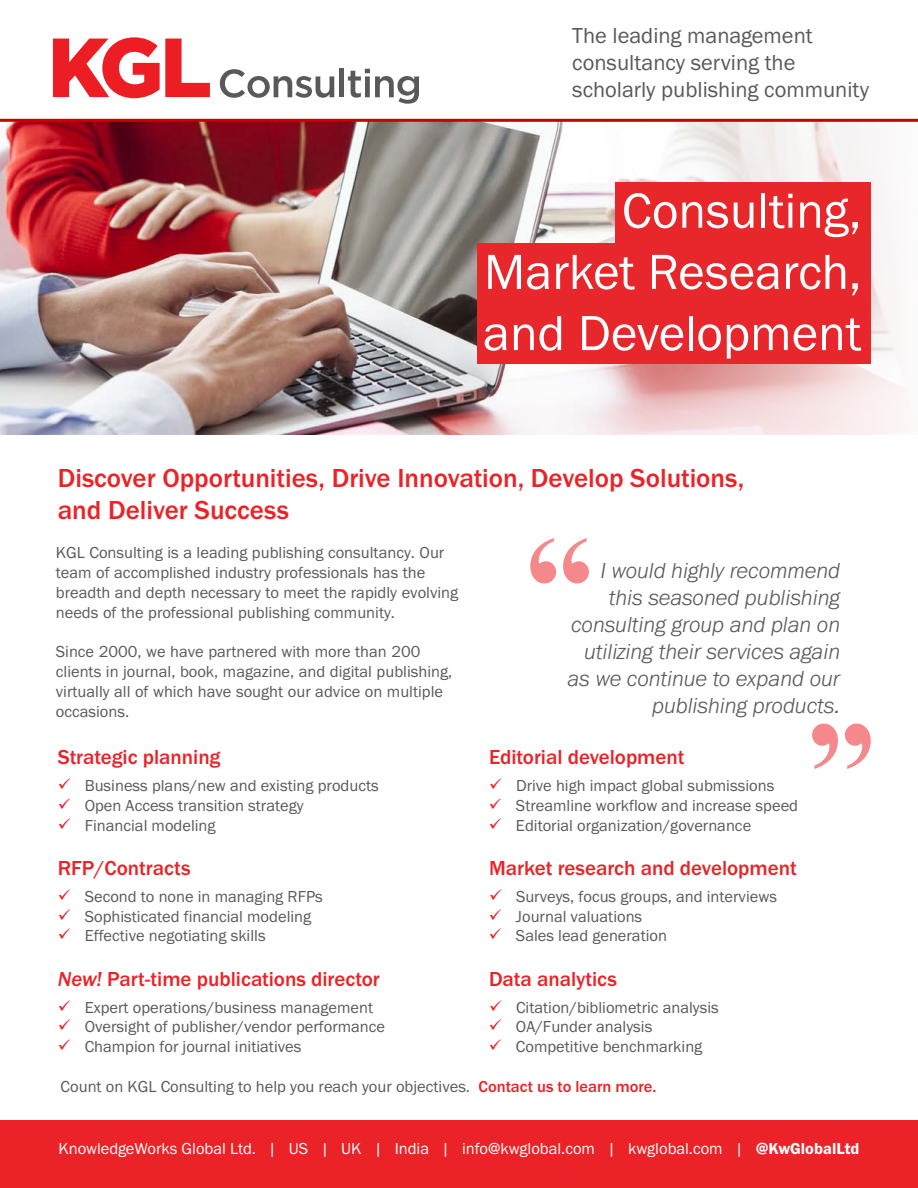
<style>
.page{position:relative;width:918px;height:1188px;background:#fff}
.page>*{position:absolute;margin:0;border:0;box-sizing:border-box;transform-origin:0 0}
.t1{font:700 139.5px "Times New Roman";color:#eb2227}
.t2{font:51px/61.2px "Franklin Gothic URW Boo";color:#fff;text-align:justify}
.t3{font:500 27px/31.5px "Franklin Gothic URW";color:#eb2227}
.t4{font:italic 300 22.5px/27px "Franklin Gothic URW";color:#58595b;text-align:right}
.t5{font:22.5px/27px "Franklin Gothic URW Boo";color:#58595b}
.t6{font:500 21px "Franklin Gothic URW";color:#eb2227}
.t7{font:16.5px/19.8px "Franklin Gothic URW Boo";color:#58595b}
.t8{font:16.5px "Franklin Gothic URW Boo";color:#fff}
.s1{color:#eb2227}
.s2{font-family:"Franklin Gothic URW Med Ita";font-weight:400}
.s3{font-family:"Franklin Gothic URW";font-weight:500;color:#eb2227}
.s4{font-family:"Franklin Gothic URW Dem"}
</style>
<div class="page">
<img style="left:0;top:122px;width:905px;height:312px">
<hr style="left:0;top:119px;width:918px;height:3px;background:#c00">
<div style="left:0;top:1121px;width:918px;height:67px;background:#eb2227"></div>
<svg style="left:53px;top:37px;width:157px;height:61px"></svg>
<svg style="left:220px;top:69px;width:114px;height:29px"></svg>
<hr style="left:340px;top:68px;width:4px;height:29px;background:#58595b">
<svg style="left:348px;top:69px;width:71px;height:35px"></svg>
<div style="left:615px;top:183px;width:255px;height:63px;background:#e8272b"></div>
<div style="left:477px;top:243px;width:394px;height:120px;background:#e7272c"></div>
<h3 class="t5" style="left:572px;top:21px;width:298px">The leading management consultancy serving the scholarly publishing community</h3>
<h2 class="t2" style="left:483px;top:179px;width:380px;text-indent:139px">Consulting, Market Research, and Development</h2>
<h3 class="t3" style="left:58px;top:462px;width:688px">Discover Opportunities, Drive Innovation, Develop Solutions, and Deliver Success</h3>
<p class="t7" style="left:56px;top:542px;width:404px">KGL Consulting is a leading publishing consultancy. Our team of accomplished industry professionals has the breadth and depth necessary to meet the rapidly evolving needs of the professional publishing community.</p>
<p class="t7" style="left:56px;top:641px;width:398px">Since 2000, we have partnered with more than 200 clients in journal, book, magazine, and digital publishing, virtually all of which have sought our advice on multiple occasions.</p>
<h1 class="t1" style="left:525px;top:485px;width:71px">“</h1>
<h3 class="t4" style="left:568px;top:556px;width:274px">I would highly recommend this seasoned publishing consulting group and plan on utilizing their services again as we continue to expand our publishing products.</h3>
<p class="t6" style="left:58px;top:744px;width:164px">Strategic planning</p>
<p class="t7" style="left:58px;top:775px;width:323px"><span class="s1">✓</span> Business plans/new and existing products</p>
<p class="t7" style="left:58px;top:795px;width:247px"><span class="s1">✓</span> Open Access transition strategy</p>
<p class="t7" style="left:58px;top:815px;width:159px"><span class="s1">✓</span> Financial modeling</p>
<p class="t6" style="left:58px;top:855px;width:134px">RFP/Contracts</p>
<p class="t7" style="left:58px;top:886px;width:267px"><span class="s1">✓</span> Second to none in managing RFPs</p>
<p class="t7" style="left:58px;top:906px;width:255px"><span class="s1">✓</span> Sophisticated financial modeling</p>
<p class="t7" style="left:58px;top:926px;width:209px"><span class="s1">✓</span> Effective negotiating skills</p>
<p class="t6" style="left:58px;top:966px;width:324px"><span class="s2">New!</span> Part-time publications director</p>
<p class="t7" style="left:58px;top:997px;width:317px"><span class="s1">✓</span> Expert operations/business management</p>
<p class="t7" style="left:58px;top:1017px;width:329px"><span class="s1">✓</span> Oversight of publisher/vendor performance</p>
<p class="t7" style="left:58px;top:1036px;width:245px"><span class="s1">✓</span> Champion for journal initiatives</p>
<p class="t6" style="left:489px;top:744px;width:197px">Editorial development</p>
<p class="t7" style="left:489px;top:775px;width:287px"><span class="s1">✓</span> Drive high impact global submissions</p>
<p class="t7" style="left:489px;top:795px;width:311px"><span class="s1">✓</span> Streamline workflow and increase speed</p>
<p class="t7" style="left:489px;top:815px;width:264px"><span class="s1">✓</span> Editorial organization/governance</p>
<p class="t6" style="left:489px;top:855px;width:309px">Market research and development</p>
<p class="t7" style="left:489px;top:886px;width:290px"><span class="s1">✓</span> Surveys, focus groups, and interviews</p>
<p class="t7" style="left:489px;top:906px;width:155px"><span class="s1">✓</span> Journal valuations</p>
<p class="t7" style="left:489px;top:926px;width:180px"><span class="s1">✓</span> Sales lead generation</p>
<p class="t6" style="left:489px;top:966px;width:129px">Data analytics</p>
<p class="t7" style="left:489px;top:997px;width:231px"><span class="s1">✓</span> Citation/bibliometric analysis</p>
<p class="t7" style="left:489px;top:1017px;width:165px"><span class="s1">✓</span> OA/Funder analysis</p>
<p class="t7" style="left:489px;top:1036px;width:215px"><span class="s1">✓</span> Competitive benchmarking</p>
<p class="t7" style="left:61px;top:1076px;width:597px">Count on KGL Consulting to help you reach your objectives. <span class="s3">Contact us to learn more.</span></p>
<h1 class="t1" style="left:806px;top:671px;width:71px">”</h1>
<p class="t8" style="left:59px;top:1139px;width:802px">KnowledgeWorks Global Ltd. | US | UK | India | info@kwglobal.com | kwglobal.com | <span class="s4">@KwGlobalLtd</span></p>
</div>
